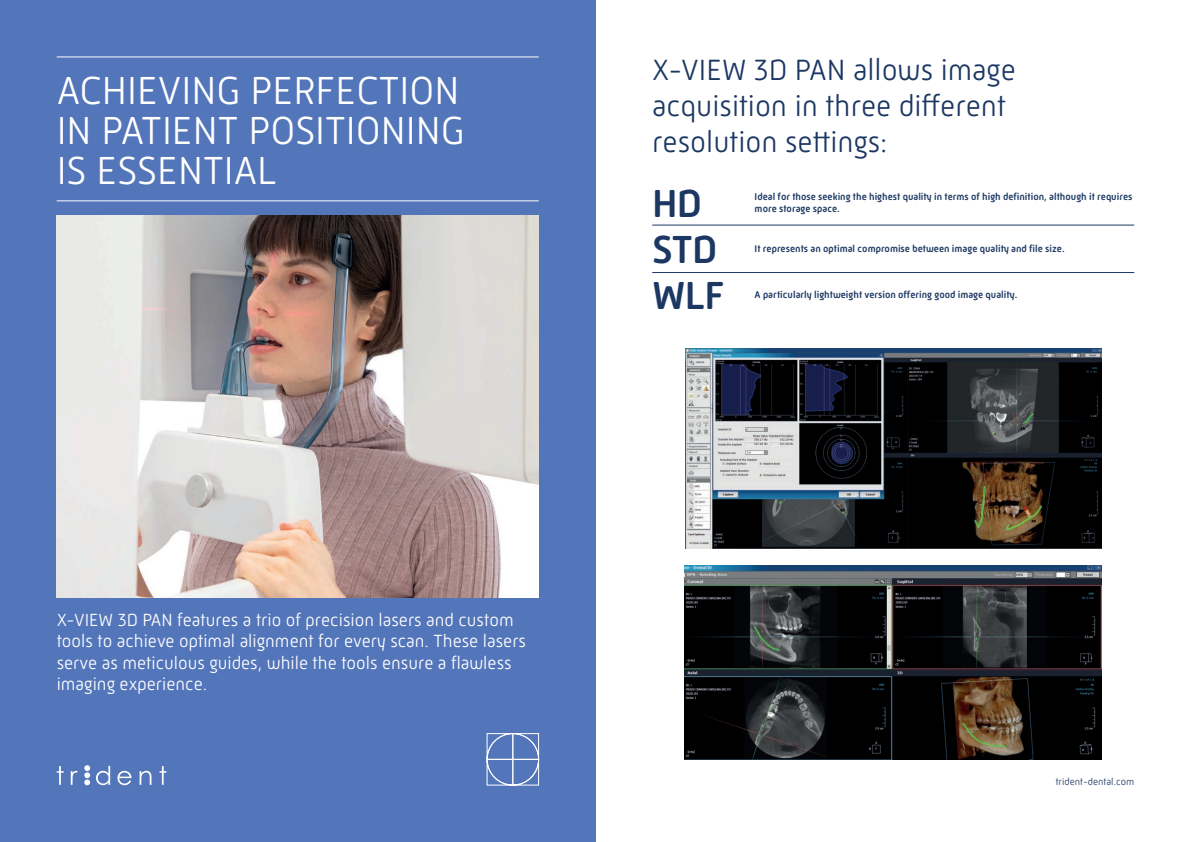
<style>
.page{position:relative;width:1191px;height:842px;background:#fff}
.page>*{position:absolute;margin:0;border:0;box-sizing:border-box;transform-origin:0 0}
.t1{font:300 40px/40px "Mic 32 New Rounded";color:#fff}
.t2{font:500 40px/46px "Mic 32 New Rounded";letter-spacing:-.02em;color:#1b3762}
.t3{font:300 30px/36px "Mic 32 New Rounded";color:#1b3762}
.t4{font:300 18px/21.6px "Mic 32 New Rounded";color:#fff}
.t5{font:500 10px/12px "Mic 32 New Rounded";color:#1b3762}
.t6{font:300 10px "Mic 32 New Rounded";color:#1b3762}
</style>
<div class="page">
<div style="left:0;top:0;width:595px;height:842px;background:#5375ba"></div>
<img style="left:685px;top:348px;width:416px;height:200px">
<img style="left:684px;top:565px;width:417px;height:194px">
<hr style="left:57px;top:57px;width:482px;height:1px;background:#fff">
<hr style="left:57px;top:201px;width:482px;height:1px;background:#fff">
<img style="left:57px;top:216px;width:482px;height:381px">
<svg style="left:84px;top:765px;width:6px;height:20px"></svg>
<svg style="left:57px;top:766px;width:7px;height:19px"></svg>
<svg style="left:71px;top:771px;width:7px;height:14px"></svg>
<svg style="left:96px;top:766px;width:14px;height:19px"></svg>
<svg style="left:117px;top:771px;width:14px;height:14px"></svg>
<svg style="left:140px;top:771px;width:11px;height:14px"></svg>
<svg style="left:159px;top:766px;width:7px;height:19px"></svg>
<svg style="left:487px;top:733px;width:52px;height:52px"></svg>
<hr style="left:652px;top:225px;width:482px;height:1px;background:#1b3762">
<hr style="left:652px;top:272px;width:482px;height:1px;background:#1b3762">
<h1 class="t1" style="left:57px;top:70px;width:410px">ACHIEVING PERFECTION<br>IN PATIENT POSITIONING<br>IS ESSENTIAL</h1>
<h3 class="t4" style="left:57px;top:609px;width:471px">X-VIEW 3D PAN features a trio of precision lasers and custom tools to achieve optimal alignment for every scan. These lasers serve as meticulous guides, while the tools ensure a flawless imaging experience.</h3>
<h2 class="t3" style="left:652px;top:51px;width:365px">X-VIEW 3D PAN allows image acquisition in three different resolution settings:</h2>
<h1 class="t2" style="left:652px;top:181px;width:74px">HD<br>STD<br>WLF</h1>
<p class="t5" style="left:754px;top:190px;width:379px">Ideal for those seeking the highest quality in terms of high definition, although it requires more storage space.</p>
<p class="t5" style="left:754px;top:242px;width:311px">It represents an optimal compromise between image quality and file size.</p>
<p class="t5" style="left:754px;top:288px;width:264px">A particularly lightweight version offering good image quality.</p>
<p class="t6" style="left:1055px;top:776px;width:80px">trident-dental.com</p>
</div>
